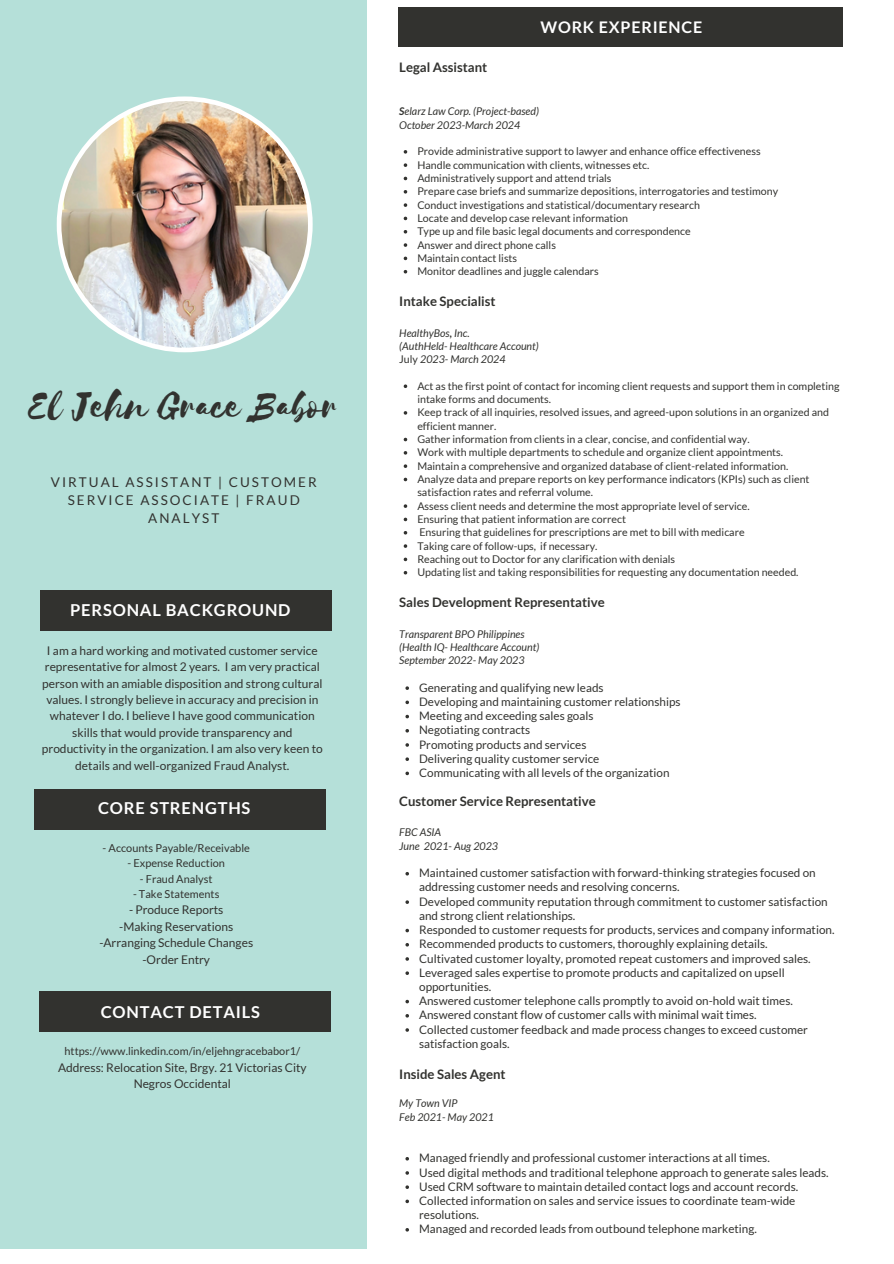
<style>
.page{position:relative;width:894px;height:1264px;background:#fff}
.page>*{position:absolute;margin:0;border:0;box-sizing:border-box;transform-origin:0 0}
.t1{font:44.85px "Selima";color:#32322f}
.t2{font:700 16.5px "Lato";letter-spacing:.05em;color:#fff}
.t3{font:700 16.05px "Lato";letter-spacing:.05em;color:#fff}
.t4{font:13.5px/18px "Lato";letter-spacing:.15em;color:#32322f;text-align:center}
.t5{font:700 13.2px "Lato";color:#32322f}
.t6{font:12px/16.4px "Lato";color:#32322f;text-align:center}
.t7{font:11.7px/14.2px "Lato";color:#32322f}
.t8{font:10.95px "Lato";color:#32322f}
.t9{font:10.65px/13.4px "Lato";color:#32322f}
.t10{font:italic 10.65px "Lato";color:#32322f}
.s1{font-weight:700}
.s2{font-style:normal}
</style>
<div class="page">
<div style="left:0;top:0;width:366px;height:1248px;background:#b5e0d9"></div>
<svg style="left:403px;top:150px;width:4px;height:4px"></svg>
<svg style="left:403px;top:163px;width:4px;height:4px"></svg>
<svg style="left:403px;top:177px;width:4px;height:3px"></svg>
<svg style="left:403px;top:203px;width:4px;height:4px"></svg>
<svg style="left:403px;top:217px;width:4px;height:3px"></svg>
<svg style="left:403px;top:243px;width:4px;height:4px"></svg>
<svg style="left:403px;top:256px;width:4px;height:4px"></svg>
<svg style="left:403px;top:384px;width:4px;height:4px"></svg>
<svg style="left:403px;top:438px;width:4px;height:3px"></svg>
<svg style="left:403px;top:464px;width:4px;height:4px"></svg>
<svg style="left:403px;top:477px;width:4px;height:4px"></svg>
<svg style="left:403px;top:504px;width:4px;height:4px"></svg>
<svg style="left:403px;top:517px;width:4px;height:4px"></svg>
<svg style="left:403px;top:544px;width:4px;height:4px"></svg>
<svg style="left:403px;top:557px;width:4px;height:4px"></svg>
<svg style="left:405px;top:686px;width:4px;height:4px"></svg>
<svg style="left:405px;top:700px;width:4px;height:4px"></svg>
<svg style="left:405px;top:714px;width:4px;height:4px"></svg>
<svg style="left:405px;top:729px;width:4px;height:3px"></svg>
<svg style="left:405px;top:757px;width:4px;height:4px"></svg>
<svg style="left:405px;top:771px;width:4px;height:4px"></svg>
<svg style="left:405px;top:872px;width:4px;height:3px"></svg>
<svg style="left:405px;top:928px;width:4px;height:4px"></svg>
<svg style="left:405px;top:943px;width:4px;height:3px"></svg>
<svg style="left:405px;top:999px;width:4px;height:4px"></svg>
<svg style="left:405px;top:1014px;width:4px;height:3px"></svg>
<svg style="left:405px;top:1157px;width:4px;height:3px"></svg>
<svg style="left:405px;top:1199px;width:4px;height:4px"></svg>
<svg style="left:405px;top:1228px;width:4px;height:3px"></svg>
<div style="left:398px;top:8px;width:444px;height:39px;background:#32322f"></div>
<div style="left:34px;top:789px;width:291px;height:40px;background:#32322f"></div>
<div style="left:39px;top:991px;width:291px;height:40px;background:#32322f"></div>
<div style="left:40px;top:590px;width:292px;height:41px;background:#32322f"></div>
<img style="left:57px;top:96px;width:255px;height:256px">
<p class="t1" style="left:30px;top:382px;width:310px">El Jehn Grace Babor</p>
<p class="t4" style="left:51px;top:473px;width:267px">VIRTUAL ASSISTANT | CUSTOMER<br>SERVICE ASSOCIATE | FRAUD<br>ANALYST</p>
<p class="t2" style="left:70px;top:600px;width:222px">PERSONAL BACKGROUND</p>
<p class="t6" style="left:42px;top:642px;width:282px">I am a hard working and motivated customer service representative for almost 2 years. I am very practical person with an amiable disposition and strong cultural values. I strongly believe in accuracy and precision in whatever I do. I believe I have good communication skills that would provide transparency and productivity in the organization. I am also very keen to details and well-organized Fraud Analyst.</p>
<p class="t2" style="left:98px;top:798px;width:154px">CORE STRENGTHS</p>
<h4 class="t8" style="left:103px;top:841px;width:149px">- Accounts Payable/Receivable</h4>
<h4 class="t8" style="left:127px;top:856px;width:99px">- Expense Reduction</h4>
<h4 class="t8" style="left:140px;top:871px;width:74px">- Fraud Analyst</h4>
<h4 class="t8" style="left:133px;top:887px;width:88px">- Take Statements</h4>
<h4 class="t6" style="left:99px;top:901px;width:155px">- Produce Reports<br>-Making Reservations -Arranging Schedule Changes -Order Entry</h4>
<p class="t2" style="left:101px;top:1001px;width:161px">CONTACT DETAILS</p>
<p class="t8" style="left:65px;top:1044px;width:237px">https://www.linkedin.com/in/eljehngracebabor1/</p>
<p class="t6" style="left:58px;top:1058px;width:250px">Address: Relocation Site, Brgy. 21 Victorias City<br>Negros Occidental</p>
<p class="t3" style="left:540px;top:17px;width:163px">WORK EXPERIENCE</p>
<p class="t5" style="left:399px;top:59px;width:90px">Legal Assistant</p>
<h1 class="t10" style="left:399px;top:105px;width:141px"><span class="s1">S</span>elarz Law Corp. (Project-based)</h1>
<h3 class="t10" style="left:399px;top:118px;width:122px">October 2023-March 2024</h3>
<h2 class="t9" style="left:417px;top:145px;width:345px">Provide administrative support to lawyer and enhance office effectiveness</h2>
<h6 class="t9" style="left:417px;top:158px;width:233px">Handle communication with clients, witnesses etc.</h6>
<h2 class="t9" style="left:417px;top:171px;width:196px">Administratively support and attend trials</h2>
<h6 class="t9" style="left:417px;top:184px;width:362px">Prepare case briefs and summarize depositions, interrogatories and testimony</h6>
<h2 class="t9" style="left:417px;top:198px;width:284px">Conduct investigations and statistical/documentary research</h2>
<h5 class="t9" style="left:417px;top:211px;width:212px">Locate and develop case relevant information</h5>
<h2 class="t9" style="left:417px;top:224px;width:275px">Type up and file basic legal documents and correspondence</h2>
<h4 class="t9" style="left:417px;top:238px;width:140px">Answer and direct phone calls</h4>
<p class="t9" style="left:417px;top:251px;width:101px">Maintain contact lists</p>
<p class="t9" style="left:417px;top:264px;width:183px">Monitor deadlines and juggle calendars</p>
<p class="t5" style="left:399px;top:293px;width:98px">Intake Specialist</p>
<p class="t10" style="left:399px;top:326px;width:72px">HealthyBos<span class="s1">,</span> Inc.</p>
<p class="t10" style="left:399px;top:339px;width:141px">(AuthHeld- Healthcare Account)</p>
<p class="t10" style="left:399px;top:352px;width:108px"><span class="s2">July</span> 2023- March 2024</p>
<p class="t9" style="left:417px;top:379px;width:423px">Act as the first point of contact for incoming client requests and support them in completing intake forms and documents.</p>
<p class="t9" style="left:417px;top:405px;width:413px">Keep track of all inquiries, resolved issues, and agreed-upon solutions in an organized and efficient manner.</p>
<p class="t9" style="left:417px;top:432px;width:333px">Gather information from clients in a clear, concise, and confidential way.</p>
<p class="t9" style="left:417px;top:445px;width:367px">Work with multiple departments to schedule and organize client appointments.</p>
<p class="t9" style="left:417px;top:459px;width:372px">Maintain a comprehensive and organized database of client-related information.</p>
<p class="t9" style="left:417px;top:472px;width:393px">Analyze data and prepare reports on key performance indicators (KPIs) such as client satisfaction rates and referral volume.</p>
<h4 class="t9" style="left:417px;top:499px;width:334px">Assess client needs and determine the most appropriate level of service.</h4>
<p class="t9" style="left:417px;top:512px;width:210px">Ensuring that patient information are correct</p>
<p class="t9" style="left:419px;top:525px;width:326px">Ensuring that guidelines for prescriptions are met to bill with medicare</p>
<p class="t9" style="left:417px;top:539px;width:181px">Taking care of follow-ups, if necessary.</p>
<p class="t9" style="left:417px;top:552px;width:259px">Reaching out to Doctor for any clarification with denials</p>
<p class="t9" style="left:417px;top:565px;width:382px">Updating list and taking responsibilities for requesting any documentation needed.</p>
<p class="t5" style="left:399px;top:594px;width:207px">Sales Development Representative</p>
<p class="t10" style="left:399px;top:627px;width:127px">Transparent BPO Philippines</p>
<p class="t10" style="left:399px;top:640px;width:141px">(Health IQ- Healthcare Account)</p>
<p class="t10" style="left:399px;top:653px;width:127px">September 2022- May 2023</p>
<p class="t7" style="left:419px;top:680px;width:186px">Generating and qualifying new leads</p>
<p class="t7" style="left:419px;top:694px;width:263px">Developing and maintaining customer relationships</p>
<p class="t7" style="left:419px;top:708px;width:176px">Meeting and exceeding sales goals</p>
<p class="t7" style="left:419px;top:722px;width:113px">Negotiating contracts</p>
<p class="t7" style="left:419px;top:737px;width:169px">Promoting products and services</p>
<p class="t7" style="left:419px;top:751px;width:182px">Delivering quality customer service</p>
<h4 class="t7" style="left:419px;top:765px;width:252px">Communicating with all levels of the organization</h4>
<p class="t5" style="left:399px;top:793px;width:198px">Customer Service Representative</p>
<p class="t10" style="left:399px;top:826px;width:43px">FBC ASIA</p>
<p class="t10" style="left:399px;top:839px;width:100px">June 2021- Aug 2023</p>
<p class="t7" style="left:419px;top:865px;width:398px">Maintained customer satisfaction with forward-thinking strategies focused on addressing customer needs and resolving concerns.</p>
<p class="t7" style="left:419px;top:894px;width:410px">Developed community reputation through commitment to customer satisfaction and strong client relationships.</p>
<p class="t7" style="left:419px;top:922px;width:417px">Responded to customer requests for products, services and company information.</p>
<p class="t7" style="left:419px;top:936px;width:350px">Recommended products to customers, thoroughly explaining details.</p>
<p class="t7" style="left:419px;top:950px;width:393px">Cultivated customer loyalty, promoted repeat customers and improved sales.</p>
<p class="t7" style="left:419px;top:965px;width:367px">Leveraged sales expertise to promote products and capitalized on upsell opportunities.</p>
<p class="t7" style="left:419px;top:993px;width:375px">Answered customer telephone calls promptly to avoid on-hold wait times.</p>
<h4 class="t7" style="left:419px;top:1007px;width:339px">Answered constant flow of customer calls with minimal wait times.</h4>
<p class="t7" style="left:419px;top:1021px;width:390px">Collected customer feedback and made process changes to exceed customer satisfaction goals.</p>
<p class="t5" style="left:399px;top:1065px;width:108px">Inside Sales Agent</p>
<p class="t10" style="left:399px;top:1096px;width:60px">My Town VIP</p>
<p class="t10" style="left:399px;top:1110px;width:96px">Feb 2021- May 2021</p>
<p class="t7" style="left:419px;top:1150px;width:352px">Managed friendly and professional customer interactions at all times.</p>
<p class="t7" style="left:419px;top:1164px;width:411px">Used digital methods and traditional telephone approach to generate sales leads.</p>
<p class="t7" style="left:419px;top:1178px;width:380px">Used CRM software to maintain detailed contact logs and account records.</p>
<p class="t7" style="left:419px;top:1193px;width:377px">Collected information on sales and service issues to coordinate team-wide resolutions.</p>
<p class="t7" style="left:419px;top:1221px;width:339px">Managed and recorded leads from outbound telephone marketing.</p>
</div>
